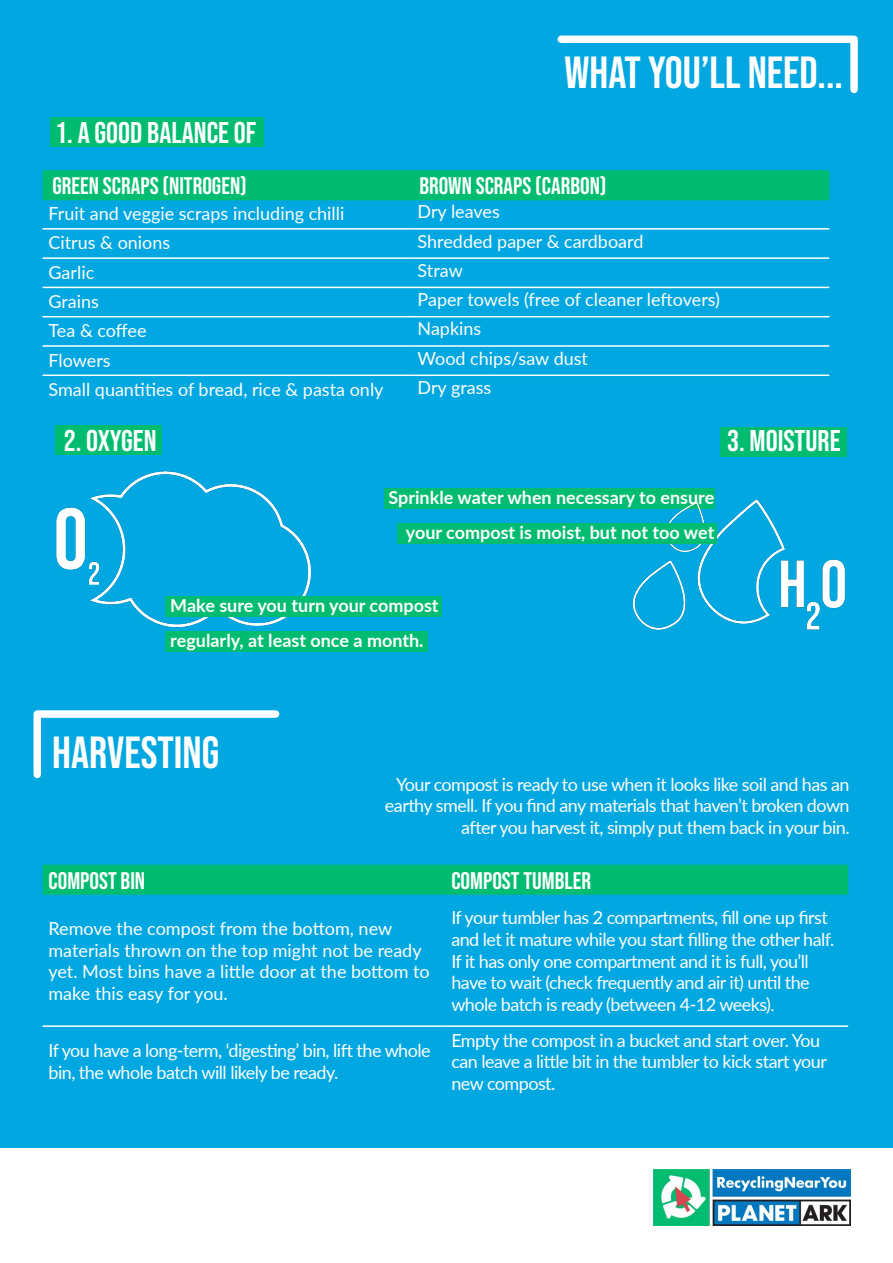
<style>
.page{position:relative;width:893px;height:1263px;background:#fff}
.page>*{position:absolute;margin:0;border:0;box-sizing:border-box;transform-origin:0 0}
.t1{font:45px "Bebas Neue";color:#fff}
.t2{font:30px "Bebas Neue";color:#fff}
.t3{font:24px "Bebas Neue";color:#fff}
.t4{font:18px/21.6px "Lato";letter-spacing:-.03em;color:#fff}
.t5{font:18px/21.6px "Lato";color:#fff}
.t6{font:700 18px/34.5px "Lato";color:#fff}
.t7{font:18px "Lato";letter-spacing:-.005em;color:#fff}
.s1{font-family:"Minion Pro"}
</style>
<div class="page">
<div style="left:0;top:0;width:893px;height:1147px;background:#00a7e1"></div>
<img style="left:653px;top:1169px;width:197px;height:56px">
<img style="left:56px;top:471px;width:256px;height:157px">
<div style="left:165px;top:596px;width:277px;height:21px;background:#00bc70"></div>
<div style="left:384px;top:488px;width:330px;height:21px;background:#00bc70"></div>
<img style="left:632px;top:456px;width:215px;height:174px">
<div style="left:165px;top:631px;width:263px;height:21px;background:#00bc70"></div>
<div style="left:397px;top:523px;width:320px;height:21px;background:#00bc70"></div>
<div style="left:50px;top:117px;width:214px;height:30px;background:#00bc70"></div>
<div style="left:55px;top:425px;width:107px;height:30px;background:#00bc70"></div>
<div style="left:720px;top:427px;width:127px;height:29px;background:#00bc70"></div>
<svg style="left:33px;top:710px;width:247px;height:69px"></svg>
<div style="left:43px;top:170px;width:786px;height:30px;background:#00bc70"></div>
<hr style="left:43px;top:228px;width:370px;height:2px;background:#fff">
<hr style="left:413px;top:228px;width:416px;height:2px;background:#fff">
<hr style="left:43px;top:257px;width:370px;height:2px;background:#fff">
<hr style="left:413px;top:257px;width:416px;height:2px;background:#fff">
<hr style="left:43px;top:287px;width:370px;height:1px;background:#fff">
<hr style="left:413px;top:287px;width:416px;height:1px;background:#fff">
<hr style="left:43px;top:316px;width:370px;height:1px;background:#fff">
<hr style="left:413px;top:316px;width:416px;height:1px;background:#fff">
<hr style="left:43px;top:345px;width:370px;height:2px;background:#fff">
<hr style="left:413px;top:345px;width:416px;height:2px;background:#fff">
<hr style="left:43px;top:374px;width:370px;height:2px;background:#fff">
<hr style="left:413px;top:374px;width:416px;height:2px;background:#fff">
<svg style="left:557px;top:35px;width:301px;height:59px"></svg>
<div style="left:43px;top:865px;width:805px;height:30px;background:#00bc70"></div>
<hr style="left:43px;top:1025px;width:402px;height:2px;background:#fff">
<hr style="left:445px;top:1025px;width:403px;height:2px;background:#fff">
<h2 class="t2" style="left:55px;top:115px;width:202px">1. A GOOD BALANCE OF</h2>
<h1 class="t1" style="left:564px;top:47px;width:280px">WHAT YOU’LL NEED...</h1>
<h3 class="t3" style="left:52px;top:172px;width:196px">GREEN SCRAPS (NITROGEN)</h3>
<h3 class="t3" style="left:419px;top:172px;width:189px">BROWN SCRAPS (CARBON)</h3>
<p class="t5" style="left:49px;top:202px;width:297px">Fruit and veggie scraps including chilli</p>
<p class="t5" style="left:418px;top:200px;width:84px">Dry leaves</p>
<p class="t5" style="left:49px;top:231px;width:123px">Citrus &amp; onions</p>
<p class="t5" style="left:418px;top:229px;width:227px">Shredded paper &amp; cardboard</p>
<p class="t4" style="left:49px;top:261px;width:47px">Garlic</p>
<p class="t4" style="left:418px;top:259px;width:47px">Straw</p>
<p class="t4" style="left:49px;top:290px;width:52px">Grains</p>
<p class="t5" style="left:418px;top:288px;width:304px">Paper towels (free of cleaner leftovers)</p>
<p class="t4" style="left:49px;top:319px;width:100px">Tea &amp; coffee</p>
<p class="t5" style="left:418px;top:317px;width:65px">Napkins</p>
<p class="t7" style="left:49px;top:347px;width:64px">Flowers</p>
<p class="t5" style="left:418px;top:347px;width:172px">Wood chips/saw dust</p>
<p class="t5" style="left:49px;top:378px;width:336px">Small quantities of bread, rice &amp; pasta only</p>
<p class="t5" style="left:418px;top:376px;width:75px">Dry grass</p>
<h2 class="t2" style="left:64px;top:424px;width:94px">2. OXYGEN</h2>
<h2 class="t2" style="left:727px;top:424px;width:115px">3. MOISTURE</h2>
<p class="t6" style="left:388px;top:480px;width:327px;text-align:right">Sprinkle water when necessary to ensure your compost is moist, but not too wet</p>
<p class="t6" style="left:170px;top:587px;width:270px">Make sure you turn your compost regularly, at least once a month.</p>
<h1 class="t1" style="left:52px;top:726px;width:169px">HARVESTING</h1>
<p class="t4" style="left:385px;top:772px;width:466px;text-align:right">Your compost is ready to use when it looks like soil and has an earthy smell. If you find any materials that haven’t broken down after you harvest it, simply put them back in your bin.</p>
<h3 class="t3" style="left:49px;top:867px;width:98px">COMPOST BIN</h3>
<h3 class="t3" style="left:451px;top:867px;width:141px">COMPOST TUMBLER</h3>
<p class="t5" style="left:49px;top:917px;width:383px">Remove the compost from the bottom, new materials thrown on the top might not be ready yet. Most bins have a little door at the bottom to make this easy for you.</p>
<p class="t4" style="left:451px;top:906px;width:385px">If your tumbler has 2 compartments, fill one up first and let it mature while you start filling the other half.<br>If it has only one compartment and it is full, you’ll have to wait (check frequently and air it) until the whole batch is ready (between 4-12 weeks)<span class="s1">.</span></p>
<p class="t4" style="left:49px;top:1039px;width:384px">If you have a long-term, ‘digesting’ bin, lift the whole bin, the whole batch will likely be ready.</p>
<p class="t4" style="left:451px;top:1028px;width:377px">Empty the compost in a bucket and start over. You can leave a little bit in the tumbler to kick start your new compost.</p>
</div>
